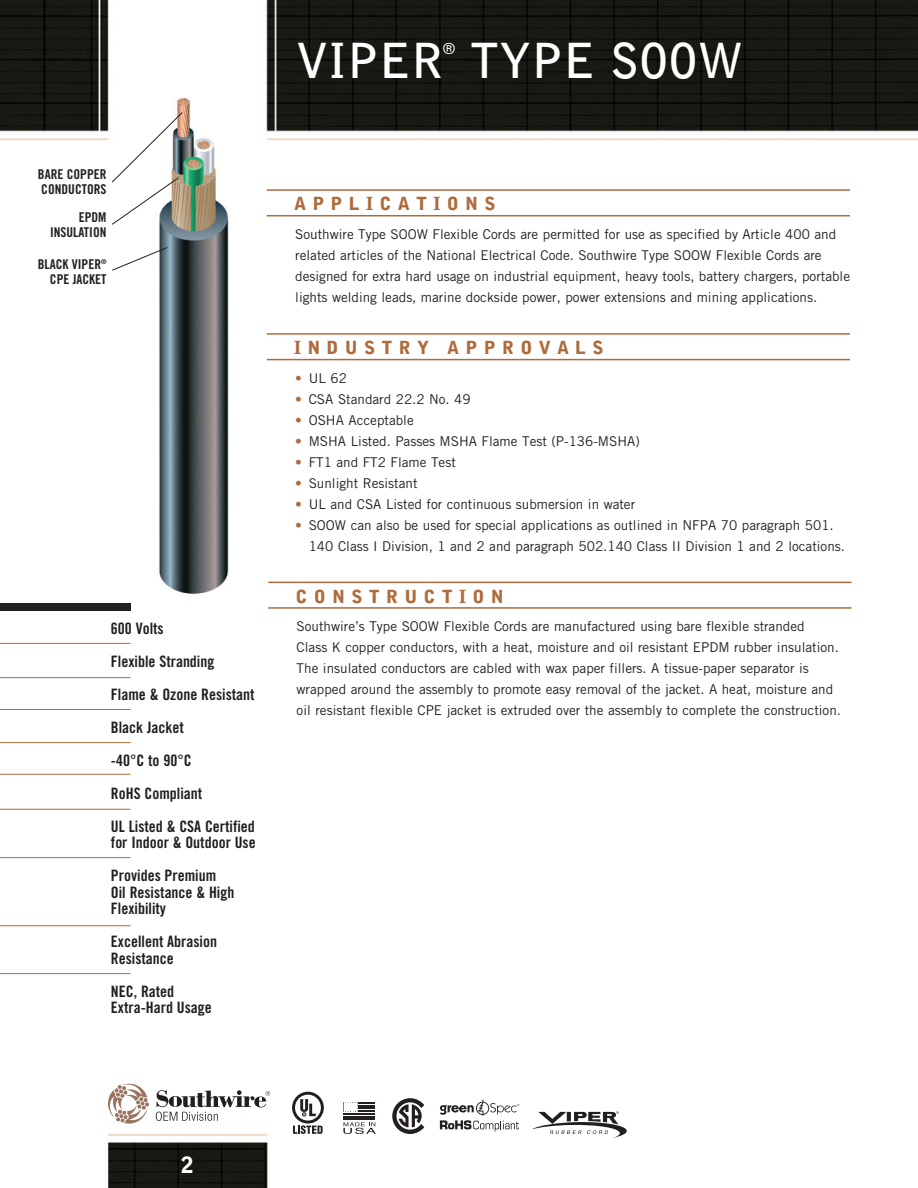
<style>
.page{position:relative;width:918px;height:1188px;background:#fff}
.page>*{position:absolute;margin:0;border:0;box-sizing:border-box;transform-origin:0 0}
.Product_Name{font:700 48px "Bell Gothic Std";color:#fff}
.Page_Numbers{font:900 22.5px "Bell Gothic Std";color:#fff}
.Sub-Heads{font:900 18px "Bell Gothic Std";letter-spacing:.35em;color:#af6b3c}
.Features{font:15.75px/16.5px "Trade Gothic LT Std Bd Cn 20";color:#231f20}
.Product_Name-2{font:700 15.75px "Bell Gothic Std";color:#fff}
.Applications{font:13.5px/21px "Trade Gothic LT Std";color:#231f20}
.Construction{font:13.5px/21px "Trade Gothic LT Std";color:#231f20}
.Call_Outs{font:13.5px/15px "Trade Gothic LT Std Bd Cn 20";color:#231f20;text-align:right}
.s1{color:#af6b3c}
</style>
<div class="page">
<img style="left:0;top:0;width:918px;height:1188px">
<img style="left:156px;top:96px;width:75px;height:502px">
<hr style="left:267px;top:189px;width:583px;height:2px;background:#af6b3c">
<hr style="left:267px;top:215px;width:583px;height:1px;background:#af6b3c">
<div style="left:294px;top:371px;width:556px;height:181px;background:#fff"></div>
<hr style="left:267px;top:333px;width:583px;height:2px;background:#af6b3c">
<hr style="left:267px;top:359px;width:583px;height:1px;background:#af6b3c">
<div style="left:0;top:604px;width:130px;height:7px;background:#231f20"></div>
<hr style="left:268px;top:582px;width:583px;height:1px;background:#af6b3c">
<hr style="left:268px;top:607px;width:583px;height:2px;background:#af6b3c">
<hr style="left:0;top:643px;width:131px;height:1px;background:#af6b3c">
<hr style="left:0;top:677px;width:131px;height:1px;background:#af6b3c">
<hr style="left:0;top:774px;width:131px;height:1px;background:#af6b3c">
<hr style="left:0;top:857px;width:131px;height:1px;background:#af6b3c">
<hr style="left:0;top:925px;width:131px;height:1px;background:#af6b3c">
<hr style="left:0;top:973px;width:131px;height:1px;background:#af6b3c">
<hr style="left:0;top:809px;width:131px;height:1px;background:#af6b3c">
<hr style="left:0;top:742px;width:131px;height:1px;background:#af6b3c">
<hr style="left:0;top:709px;width:131px;height:1px;background:#af6b3c">
<svg style="left:111px;top:247px;width:57px;height:24px"></svg>
<svg style="left:111px;top:111px;width:72px;height:114px"></svg>
<svg style="left:392px;top:1098px;width:32px;height:36px"></svg>
<svg style="left:292px;top:1092px;width:32px;height:42px"></svg>
<div style="left:343px;top:1102px;width:33px;height:32px;background:#fff"></div>
<svg style="left:343px;top:1122px;width:33px;height:12px"></svg>
<svg style="left:343px;top:1102px;width:32px;height:18px"></svg>
<hr style="left:344px;top:1102px;width:31px;height:2px;background:#231f20">
<hr style="left:344px;top:1105px;width:31px;height:1px;background:#231f20">
<hr style="left:344px;top:1108px;width:31px;height:1px;background:#231f20">
<hr style="left:344px;top:1110px;width:31px;height:2px;background:#231f20">
<hr style="left:344px;top:1113px;width:31px;height:1px;background:#231f20">
<hr style="left:344px;top:1116px;width:31px;height:1px;background:#231f20">
<hr style="left:344px;top:1119px;width:31px;height:1px;background:#231f20">
<svg style="left:344px;top:1102px;width:14px;height:10px"></svg>
<svg style="left:532px;top:1111px;width:95px;height:27px"></svg>
<svg style="left:440px;top:1100px;width:79px;height:31px"></svg>
<svg style="left:108px;top:1084px;width:41px;height:40px"></svg>
<svg style="left:156px;top:1090px;width:114px;height:31px"></svg>
<p class="Call_Outs" style="left:38px;top:167px;width:70px">BARE COPPER</p>
<p class="Call_Outs" style="left:41px;top:182px;width:67px">CONDUCTORS</p>
<p class="Call_Outs" style="left:50px;top:210px;width:58px">EPDM<br>INSULATION</p>
<p class="Call_Outs" style="left:38px;top:256px;width:70px">BLACK VIPER<sup>®<br></sup>CPE JACKET</p>
<p class="Features" style="left:111px;top:620px;width:54px">600 Volts</p>
<p class="Features" style="left:111px;top:653px;width:105px">Flexible Stranding</p>
<p class="Features" style="left:111px;top:686px;width:145px">Flame &amp; Ozone Resistant</p>
<p class="Features" style="left:111px;top:719px;width:74px">Black Jacket</p>
<p class="Features" style="left:111px;top:752px;width:82px">-40°C to 90°C</p>
<p class="Features" style="left:111px;top:785px;width:93px">RoHS Compliant</p>
<p class="Features" style="left:111px;top:818px;width:146px">UL Listed &amp; CSA Certified for Indoor &amp; Outdoor Use</p>
<p class="Features" style="left:111px;top:867px;width:125px">Provides Premium<br>Oil Resistance &amp; High<br>Flexibility</p>
<p class="Features" style="left:111px;top:933px;width:108px">Excellent Abrasion<br>Resistance</p>
<p class="Features" style="left:111px;top:983px;width:102px">NEC, Rated<br>Extra-Hard Usage</p>
<p class="Product_Name" style="left:296px;top:32px;width:148px">VIPER</p>
<p class="Product_Name-2" style="left:443px;top:39px;width:14px">®</p>
<p class="Product_Name" style="left:470px;top:32px;width:275px">TYPE SOOW</p>
<p class="Sub-Heads" style="left:294px;top:193px;width:203px">APPLICATIONS</p>
<p class="Applications" style="left:295px;top:223px;width:556px">Southwire Type SOOW Flexible Cords are permitted for use as specified by Article 400 and related articles of the National Electrical Code. Southwire Type SOOW Flexible Cords are designed for extra hard usage on industrial equipment, heavy tools, battery chargers, portable lights welding leads, marine dockside power, power extensions and mining applications.</p>
<p class="Sub-Heads" style="left:294px;top:337px;width:311px">INDUSTRY APPROVALS</p>
<p class="Applications" style="left:295px;top:367px;width:53px"><span class="s1">•</span> UL 62</p>
<p class="Applications" style="left:295px;top:388px;width:177px"><span class="s1">•</span> CSA Standard 22.2 No. 49</p>
<p class="Applications" style="left:295px;top:409px;width:120px"><span class="s1">•</span> OSHA Acceptable</p>
<p class="Applications" style="left:295px;top:430px;width:346px"><span class="s1">•</span> MSHA Listed. Passes MSHA Flame Test (P-136-MSHA)</p>
<p class="Applications" style="left:295px;top:451px;width:162px"><span class="s1">•</span> FT1 and FT2 Flame Test</p>
<p class="Applications" style="left:295px;top:472px;width:124px"><span class="s1">•</span> Sunlight Resistant</p>
<p class="Applications" style="left:295px;top:493px;width:341px"><span class="s1">•</span> UL and CSA Listed for continuous submersion in water</p>
<p class="Applications" style="left:309px;top:514px;width:538px;text-indent:-14px"><span class="s1">•</span> SOOW can also be used for special applications as outlined in NFPA 70 paragraph 501.<br>140 Class I Division, 1 and 2 and paragraph 502.140 Class II Division 1 and 2 locations.</p>
<p class="Sub-Heads" style="left:296px;top:586px;width:210px">CONSTRUCTION</p>
<p class="Construction" style="left:297px;top:616px;width:546px">Southwire’s Type SOOW Flexible Cords are manufactured using bare flexible stranded<br>Class K copper conductors, with a heat, moisture and oil resistant EPDM rubber insulation.<br>The insulated conductors are cabled with wax paper fillers. A tissue-paper separator is wrapped around the assembly to promote easy removal of the jacket. A heat, moisture and oil resistant flexible CPE jacket is extruded over the assembly to complete the construction.</p>
<p class="Page_Numbers" style="left:181px;top:1151px;width:14px">2</p>
</div>
